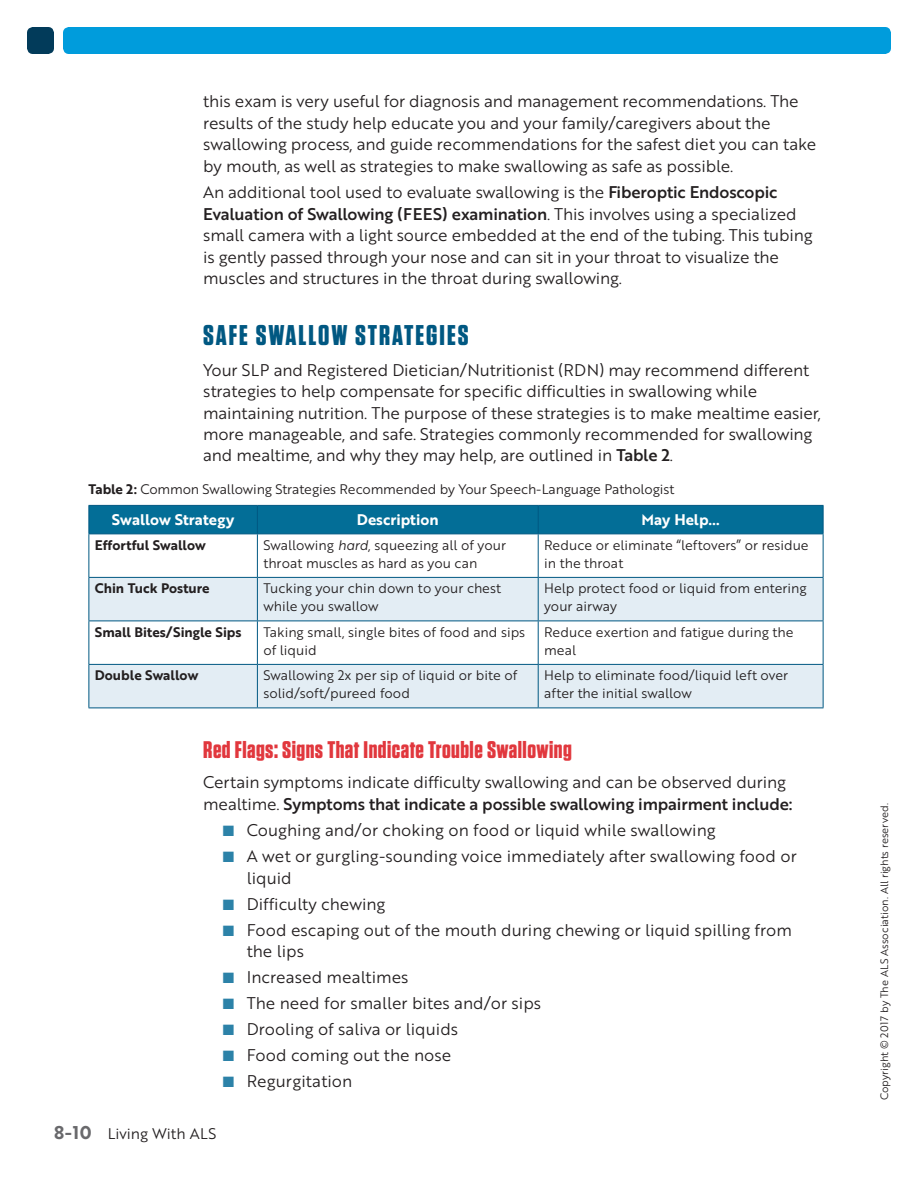
<style>
.page{position:relative;width:918px;height:1188px;background:#fff}
.page>*{position:absolute;margin:0;border:0;box-sizing:border-box;transform-origin:0 0}
.A_Head{font:700 28.5px "Tungsten";letter-spacing:.07em;color:#005882}
.B_Head{font:700 24px "Tungsten";letter-spacing:.02em;color:#e1373d}
.T_text{font:16.5px/21.5px "Brother 1816 Book";letter-spacing:-.01em;color:#231f20}
.L_List_Square_Bulle{font:16.5px/21.5px "Brother 1816 Book";color:#231f20}
.Table_Head{font:15px "Brother 1816 Bold";color:#fff}
.t1{font:15px "Brother 1816 Book";color:#231f20}
.TA_Table_Text{font:13.5px/18px "Brother 1816 Book";color:#231f20}
.TC_Table_Caption{font:13.5px "Brother 1816 Book";letter-spacing:-.01em;color:#231f20}
.TA_Table_Text-2{font:13.5px "Brother 1816 Bold";color:#231f20}
.t2{font:10.5px "Brother 1816 Book";color:#231f20}
.s1{font-family:"Brother 1816 Medium"}
.s2{font-family:"Brother 1816 Bold"}
.s3{font-family:"Brother 1816 Book Italic"}
.s4{color:#2c82a8}
.s5{font-family:"Brother 1816 Bold";font-size:18px;color:#69696c}
</style>
<div class="page">
<div style="left:63px;top:27px;width:828px;height:27px;background:#009cdc;border-radius:6px"></div>
<div style="left:27px;top:27px;width:27px;height:27px;background:#023b5a;border-radius:6px"></div>
<svg style="left:89px;top:578px;width:734px;height:130px;fill:#e3edf4"></svg>
<div style="left:88px;top:505px;width:736px;height:29px;background:#036e97"></div>
<hr style="left:88px;top:505px;width:169px;height:1px;background:#005882">
<hr style="left:257px;top:505px;width:281px;height:1px;background:#005882">
<hr style="left:538px;top:505px;width:285px;height:1px;background:#005882">
<hr style="left:88px;top:534px;width:1px;height:43px;background:#005882">
<hr style="left:257px;top:534px;width:1px;height:43px;background:#005882">
<hr style="left:538px;top:534px;width:1px;height:43px;background:#005882">
<hr style="left:823px;top:534px;width:1px;height:43px;background:#005882">
<hr style="left:88px;top:534px;width:169px;height:1px;background:#005882">
<hr style="left:257px;top:534px;width:281px;height:1px;background:#005882">
<hr style="left:538px;top:534px;width:285px;height:1px;background:#005882">
<hr style="left:88px;top:578px;width:1px;height:43px;background:#005882">
<hr style="left:257px;top:578px;width:1px;height:43px;background:#005882">
<hr style="left:538px;top:578px;width:1px;height:43px;background:#005882">
<hr style="left:823px;top:578px;width:1px;height:43px;background:#005882">
<hr style="left:88px;top:577px;width:169px;height:1px;background:#005882">
<hr style="left:257px;top:577px;width:281px;height:1px;background:#005882">
<hr style="left:538px;top:577px;width:285px;height:1px;background:#005882">
<hr style="left:88px;top:621px;width:1px;height:43px;background:#005882">
<hr style="left:88px;top:665px;width:1px;height:43px;background:#005882">
<hr style="left:257px;top:621px;width:1px;height:43px;background:#005882">
<hr style="left:538px;top:621px;width:1px;height:43px;background:#005882">
<hr style="left:823px;top:621px;width:1px;height:43px;background:#005882">
<hr style="left:257px;top:665px;width:1px;height:43px;background:#005882">
<hr style="left:538px;top:665px;width:1px;height:43px;background:#005882">
<hr style="left:823px;top:665px;width:1px;height:43px;background:#005882">
<hr style="left:88px;top:621px;width:169px;height:1px;background:#005882">
<hr style="left:257px;top:621px;width:281px;height:1px;background:#005882">
<hr style="left:538px;top:621px;width:285px;height:1px;background:#005882">
<hr style="left:88px;top:664px;width:169px;height:1px;background:#005882">
<hr style="left:257px;top:664px;width:281px;height:1px;background:#005882">
<hr style="left:538px;top:664px;width:285px;height:1px;background:#005882">
<hr style="left:88px;top:708px;width:169px;height:1px;background:#005882">
<hr style="left:257px;top:708px;width:281px;height:1px;background:#005882">
<hr style="left:538px;top:708px;width:285px;height:1px;background:#005882">
<p class="T_text" style="left:203px;top:90px;width:614px">this exam is very useful for diagnosis and management recommendations. The results of the study help educate you and your family/caregivers about the swallowing process, and guide recommendations for the safest diet you can take by mouth, as well as strategies to make swallowing as safe as possible.</p>
<p class="T_text" style="left:203px;top:181px;width:611px">An additional tool used to evaluate swallowing is the <span class="s1">Fiberoptic Endoscopic Evaluation of Swallowing (FEES) examination</span>. This involves using a specialized small camera with a light source embedded at the end of the tubing. This tubing is gently passed through your nose and can sit in your throat to visualize the muscles and structures in the throat during swallowing.</p>
<p class="A_Head" style="left:203px;top:320px;width:267px">SAFE SWALLOW STRATEGIES</p>
<p class="T_text" style="left:203px;top:358px;width:619px">Your SLP and Registered Dietician/Nutritionist (RDN) may recommend different strategies to help compensate for specific difficulties in swallowing while maintaining nutrition. The purpose of these strategies is to make mealtime easier, more manageable, and safe. Strategies commonly recommended for swallowing and mealtime, and why they may help, are outlined in <span class="s1">Table 2</span>.</p>
<p class="TC_Table_Caption" style="left:88px;top:479px;width:587px"><span class="s2">Table 2:</span> Common Swallowing Strategies Recommended by Your Speech-Language Pathologist</p>
<p class="Table_Head" style="left:112px;top:508px;width:124px">Swallow Strategy</p>
<p class="Table_Head" style="left:357px;top:508px;width:83px">Description</p>
<p class="Table_Head" style="left:641px;top:508px;width:80px">May Help…</p>
<p class="TA_Table_Text-2" style="left:95px;top:535px;width:112px">Effortful Swallow</p>
<p class="TA_Table_Text" style="left:263px;top:535px;width:244px">Swallowing <span class="s3">hard</span>, squeezing all of your throat muscles as hard as you can</p>
<p class="TA_Table_Text" style="left:544px;top:535px;width:266px">Reduce or eliminate “leftovers” or residue in the throat</p>
<p class="TA_Table_Text-2" style="left:95px;top:578px;width:116px">Chin Tuck Posture</p>
<p class="TA_Table_Text" style="left:263px;top:579px;width:239px">Tucking your chin down to your chest while you swallow</p>
<p class="TA_Table_Text" style="left:544px;top:579px;width:264px">Help protect food or liquid from entering your airway</p>
<p class="TA_Table_Text-2" style="left:95px;top:622px;width:148px">Small Bites/Single Sips</p>
<p class="TA_Table_Text" style="left:263px;top:622px;width:263px">Taking small, single bites of food and sips of liquid</p>
<p class="TA_Table_Text" style="left:544px;top:622px;width:251px">Reduce exertion and fatigue during the meal</p>
<p class="TA_Table_Text-2" style="left:95px;top:665px;width:105px">Double Swallow</p>
<p class="TA_Table_Text" style="left:263px;top:666px;width:255px">Swallowing 2x per sip of liquid or bite of solid/soft/pureed food</p>
<p class="TA_Table_Text" style="left:544px;top:666px;width:246px">Help to eliminate food/liquid left over after the initial swallow</p>
<p class="B_Head" style="left:203px;top:737px;width:370px">Red Flags: Signs That Indicate Trouble Swallowing</p>
<p class="T_text" style="left:203px;top:771px;width:591px">Certain symptoms indicate difficulty swallowing and can be observed during mealtime. <span class="s1">Symptoms that indicate a possible swallowing impairment include:</span></p>
<p class="L_List_Square_Bulle" style="left:223px;top:819px;width:494px"><span class="s4">■</span> Coughing and/or choking on food or liquid while swallowing</p>
<p class="L_List_Square_Bulle" style="left:247px;top:845px;width:552px;text-indent:-24px"><span class="s4">■</span> A wet or gurgling-sounding voice immediately after swallowing food or liquid</p>
<p class="L_List_Square_Bulle" style="left:223px;top:892px;width:164px"><span class="s4">■</span> Difficulty chewing</p>
<p class="L_List_Square_Bulle" style="left:247px;top:918px;width:547px;text-indent:-24px"><span class="s4">■</span> Food escaping out of the mouth during chewing or liquid spilling from the lips</p>
<p class="L_List_Square_Bulle" style="left:223px;top:966px;width:187px"><span class="s4">■</span> Increased mealtimes</p>
<p class="L_List_Square_Bulle" style="left:223px;top:992px;width:320px"><span class="s4">■</span> The need for smaller bites and/or sips</p>
<p class="L_List_Square_Bulle" style="left:223px;top:1018px;width:237px"><span class="s4">■</span> Drooling of saliva or liquids</p>
<p class="L_List_Square_Bulle" style="left:223px;top:1044px;width:230px"><span class="s4">■</span> Food coming out the nose</p>
<p class="L_List_Square_Bulle" style="left:223px;top:1070px;width:131px"><span class="s4">■</span> Regurgitation</p>
<p class="t1" style="left:54px;top:1122px;width:164px"><span class="s5">8-10</span> Living With ALS</p>
<p class="t2" style="left:877px;top:1100px;width:299px;rotate:-90deg">Copyright © 2017 by The ALS Association. All rights reserved.</p>
</div>
